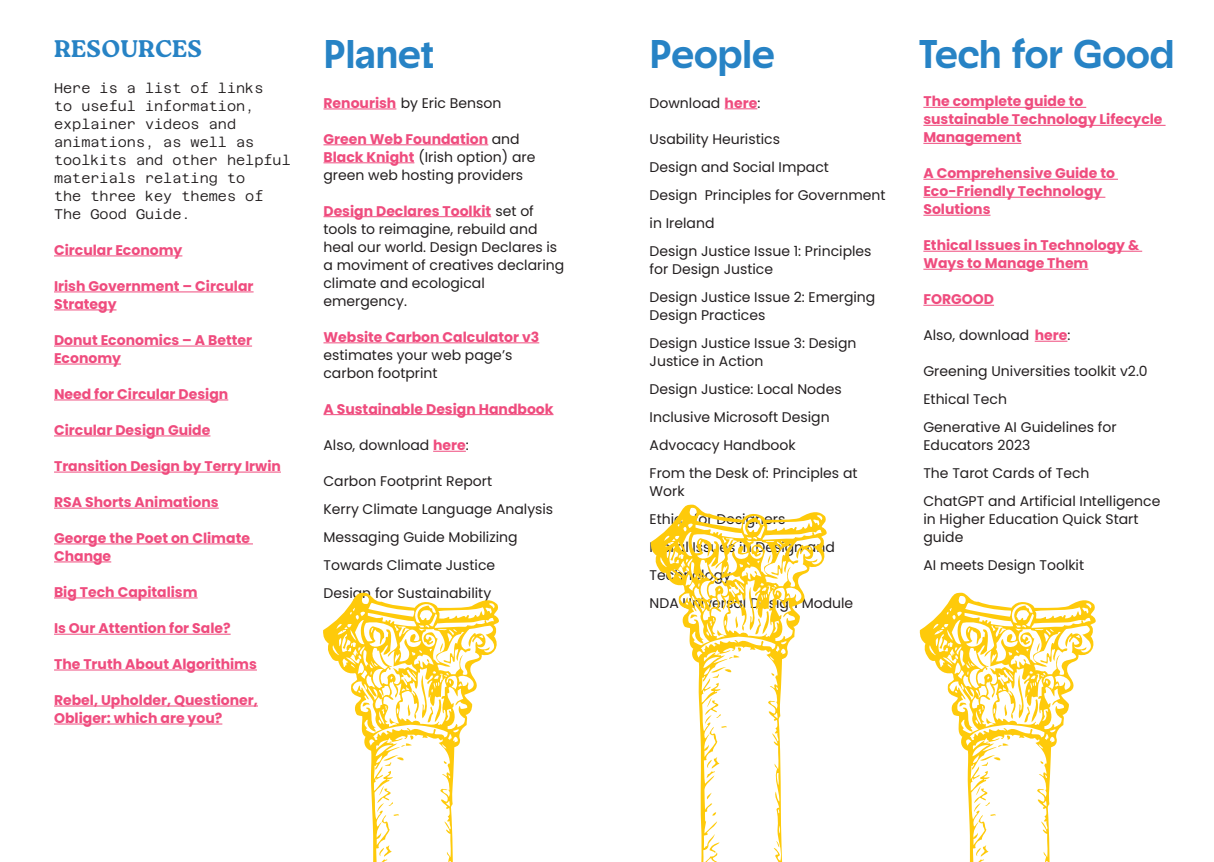
<style>
.page{position:relative;width:1214px;height:862px;background:#fff}
.page>*{position:absolute;margin:0;border:0;box-sizing:border-box;transform-origin:0 0}
.t1{font:700 40px "Neighbor";color:#2783c5}
.t2{font:900 24px "Roca";color:#2783c5}
.t3{font:14px/28px "Poppins";color:#231f20}
.t4{font:700 14px/18px "Poppins";color:#ef4c7e}
.t5{font:300 14px/18px "Azeret Mono";color:#231f20}
.s1{font-weight:700;color:#ef4c7e}
</style>
<div class="page">
<svg style="left:323px;top:592px;width:176px;height:270px"></svg>
<svg style="left:377px;top:786px;width:22px;height:31px"></svg>
<svg style="left:650px;top:504px;width:177px;height:358px"></svg>
<svg style="left:705px;top:698px;width:21px;height:31px"></svg>
<svg style="left:705px;top:792px;width:6px;height:7px"></svg>
<svg style="left:776px;top:841px;width:3px;height:6px"></svg>
<svg style="left:919px;top:592px;width:177px;height:270px"></svg>
<svg style="left:974px;top:786px;width:21px;height:31px"></svg>
<hr style="left:724px;top:108px;width:33px;height:1px;background:#ef4c7e">
<hr style="left:1034px;top:341px;width:33px;height:1px;background:#ef4c7e">
<hr style="left:923px;top:305px;width:71px;height:1px;background:#ef4c7e">
<hr style="left:923px;top:251px;width:219px;height:1px;background:#ef4c7e">
<hr style="left:923px;top:269px;width:165px;height:1px;background:#ef4c7e">
<hr style="left:923px;top:179px;width:194px;height:1px;background:#ef4c7e">
<hr style="left:923px;top:197px;width:182px;height:1px;background:#ef4c7e">
<hr style="left:923px;top:215px;width:67px;height:1px;background:#ef4c7e">
<hr style="left:923px;top:107px;width:163px;height:1px;background:#ef4c7e">
<hr style="left:923px;top:125px;width:242px;height:1px;background:#ef4c7e">
<hr style="left:923px;top:143px;width:98px;height:1px;background:#ef4c7e">
<hr style="left:433px;top:451px;width:33px;height:1px;background:#ef4c7e">
<hr style="left:54px;top:255px;width:128px;height:1px;background:#ef4c7e">
<hr style="left:54px;top:291px;width:199px;height:1px;background:#ef4c7e">
<hr style="left:54px;top:309px;width:62px;height:1px;background:#ef4c7e">
<hr style="left:54px;top:346px;width:198px;height:1px;background:#ef4c7e">
<hr style="left:54px;top:364px;width:67px;height:1px;background:#ef4c7e">
<hr style="left:54px;top:399px;width:174px;height:1px;background:#ef4c7e">
<hr style="left:54px;top:435px;width:156px;height:1px;background:#ef4c7e">
<hr style="left:54px;top:472px;width:227px;height:1px;background:#ef4c7e">
<hr style="left:54px;top:508px;width:165px;height:1px;background:#ef4c7e">
<hr style="left:54px;top:543px;width:199px;height:1px;background:#ef4c7e">
<hr style="left:54px;top:561px;width:57px;height:1px;background:#ef4c7e">
<hr style="left:54px;top:597px;width:144px;height:1px;background:#ef4c7e">
<hr style="left:54px;top:634px;width:177px;height:1px;background:#ef4c7e">
<hr style="left:54px;top:669px;width:203px;height:1px;background:#ef4c7e">
<hr style="left:54px;top:705px;width:204px;height:1px;background:#ef4c7e">
<hr style="left:54px;top:723px;width:168px;height:1px;background:#ef4c7e">
<hr style="left:323px;top:109px;width:73px;height:1px;background:#ef4c7e">
<hr style="left:323px;top:144px;width:165px;height:1px;background:#ef4c7e">
<hr style="left:323px;top:162px;width:91px;height:1px;background:#ef4c7e">
<hr style="left:323px;top:216px;width:168px;height:1px;background:#ef4c7e">
<hr style="left:323px;top:342px;width:216px;height:1px;background:#ef4c7e">
<hr style="left:323px;top:414px;width:230px;height:1px;background:#ef4c7e">
<h2 class="t2" style="left:54px;top:34px;width:150px">RESOURCES</h2>
<p class="t5" style="left:54px;top:78px;width:238px">Here is a list of links<br>to useful information, explainer videos and animations, as well as toolkits and other helpful materials relating to<br>the three key themes of<br>The Good Guide.</p>
<p class="t4" style="left:54px;top:241px;width:130px">Circular Economy</p>
<p class="t4" style="left:54px;top:277px;width:201px">Irish Government – Circular<br>Strategy</p>
<p class="t4" style="left:54px;top:331px;width:199px">Donut Economics – A Better<br>Economy</p>
<p class="t4" style="left:54px;top:385px;width:176px">Need for Circular Design</p>
<p class="t4" style="left:54px;top:421px;width:158px">Circular Design Guide</p>
<p class="t4" style="left:54px;top:457px;width:228px">Transition Design by Terry Irwin</p>
<p class="t4" style="left:54px;top:493px;width:166px">RSA Shorts Animations</p>
<p class="t4" style="left:54px;top:529px;width:197px">George the Poet on Climate<br>Change</p>
<p class="t4" style="left:54px;top:583px;width:145px">Big Tech Capitalism</p>
<p class="t4" style="left:54px;top:619px;width:178px">Is Our Attention for Sale?</p>
<p class="t4" style="left:54px;top:655px;width:204px">The Truth About Algorithims</p>
<p class="t4" style="left:54px;top:691px;width:205px">Rebel, Upholder, Questioner,<br>Obliger: which are you?</p>
<h1 class="t1" style="left:323px;top:30px;width:112px">Planet</h1>
<p class="t3" style="left:323px;top:89px;width:179px"><span class="s1">Renourish</span> by Eric Benson</p>
<p class="t3" style="left:323px;top:130px;width:213px;line-height:18px"><span class="s1">Green Web Foundation</span> and<br><span class="s1">Black Knight</span> (Irish option) are green web hosting providers</p>
<p class="t3" style="left:323px;top:202px;width:242px;line-height:18px"><span class="s1">Design Declares Toolkit</span> set of tools to reimagine, rebuild and heal our world. Design Declares is a moviment of creatives declaring climate and ecological emergency.</p>
<p class="t3" style="left:323px;top:346px;width:190px;line-height:18px">estimates your web page’s carbon footprint</p>
<p class="t4" style="left:323px;top:328px;width:217px">Website Carbon Calculator v3</p>
<p class="t4" style="left:323px;top:400px;width:231px">A Sustainable Design Handbook</p>
<p class="t3" style="left:323px;top:431px;width:147px">Also, download <span class="s1">here</span>:</p>
<p class="t3" style="left:323px;top:467px;width:231px">Carbon Footprint Report<br>Kerry Climate Language Analysis<br>Messaging Guide Mobilizing<br>Towards Climate Justice<br>Design for Sustainability</p>
<h1 class="t1" style="left:649px;top:30px;width:127px">People</h1>
<p class="t3" style="left:649px;top:89px;width:112px">Download <span class="s1">here</span>:</p>
<p class="t3" style="left:649px;top:125px;width:237px">Usability Heuristics<br>Design and Social Impact<br>Design Principles for Government in Ireland<br>Design Justice Issue 1: Principles</p>
<p class="t3" style="left:649px;top:255px;width:227px">for Design Justice<br>Design Justice Issue 2: Emerging</p>
<p class="t3" style="left:649px;top:301px;width:208px">Design Practices<br>Design Justice Issue 3: Design</p>
<p class="t3" style="left:649px;top:347px;width:209px">Justice in Action<br>Design Justice: Local Nodes<br>Inclusive Microsoft Design<br>Advocacy Handbook<br>From the Desk of: Principles at</p>
<p class="t3" style="left:649px;top:477px;width:205px">Work<br>Ethics for Designers<br>Moral Issues in Design and<br>Technology<br>NDA Universal Design Module</p>
<h1 class="t1" style="left:919px;top:30px;width:257px">Tech for Good</h1>
<p class="t4" style="left:923px;top:92px;width:241px">The complete guide to sustainable Technology Lifecycle<br>Management</p>
<p class="t4" style="left:923px;top:164px;width:193px">A Comprehensive Guide to<br>Eco-Friendly Technology<br>Solutions</p>
<p class="t4" style="left:923px;top:236px;width:217px">Ethical Issues in Technology &amp;<br>Ways to Manage Them</p>
<p class="t4" style="left:923px;top:290px;width:72px">FORGOOD</p>
<p class="t3" style="left:923px;top:321px;width:148px">Also, download <span class="s1">here</span>:</p>
<p class="t3" style="left:923px;top:357px;width:226px">Greening Universities toolkit v2.0<br>Ethical Tech<br>Generative AI Guidelines for</p>
<p class="t3" style="left:923px;top:431px;width:238px">Educators 2023<br>The Tarot Cards of Tech<br>ChatGPT and Artificial Intelligence</p>
<p class="t3" style="left:923px;top:510px;width:217px;line-height:18px">in Higher Education Quick Start guide</p>
<p class="t3" style="left:923px;top:551px;width:162px">AI meets Design Toolkit</p>
</div>
